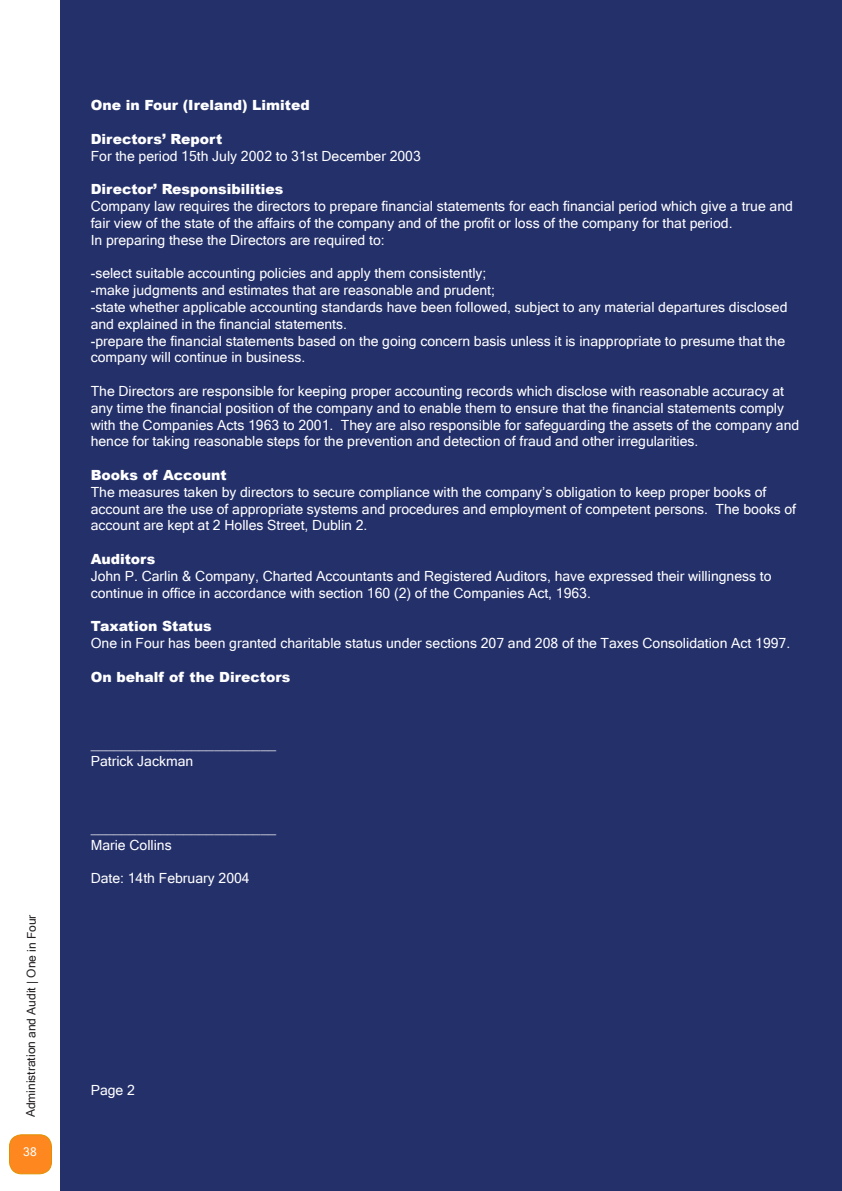
<style>
.page{position:relative;width:842px;height:1191px;background:#fff}
.page>*{position:absolute;margin:0;border:0;box-sizing:border-box;transform-origin:0 0}
.t1{font:14px/16.8px "Microsoft Sans Serif";color:#fff}
.t2{font:900 14px "Arial";color:#fff}
.t3{font:12px "Microsoft Sans Serif";letter-spacing:-.005em;color:#231f20}
.t4{font:12px "Microsoft Sans Serif";color:#fff}
</style>
<div class="page">
<div style="left:60px;top:0;width:782px;height:1190px;background:#243069"></div>
<svg style="left:9px;top:1134px;width:43px;height:39px;background:#fc902d"></svg>
<p class="t3" style="left:24px;top:1117px;width:204px;rotate:-90deg">Administration and Audit | One in Four</p>
<p class="t4" style="left:23px;top:1145px;width:15px">38</p>
<p class="t2" style="left:91px;top:95px;width:221px">One in Four (Ireland) Limited</p>
<p class="t2" style="left:91px;top:129px;width:133px">Directors’ Report</p>
<p class="t1" style="left:91px;top:147px;width:332px">For the period 15th July 2002 to 31st December 2003</p>
<p class="t2" style="left:91px;top:179px;width:194px">Director’ Responsibilities</p>
<p class="t1" style="left:91px;top:198px;width:704px">Company law requires the directors to prepare financial statements for each financial period which give a true and fair view of the state of the affairs of the company and of the profit or loss of the company for that period.<br>In preparing these the Directors are required to:</p>
<p class="t1" style="left:91px;top:265px;width:698px">-select suitable accounting policies and apply them consistently;<br>-make judgments and estimates that are reasonable and prudent;<br>-state whether applicable accounting standards have been followed, subject to any material departures disclosed and explained in the financial statements.<br>-prepare the financial statements based on the going concern basis unless it is inappropriate to presume that the company will continue in business.</p>
<p class="t1" style="left:91px;top:382px;width:710px">The Directors are responsible for keeping proper accounting records which disclose with reasonable accuracy at any time the financial position of the company and to enable them to ensure that the financial statements comply with the Companies Acts 1963 to 2001. They are also responsible for safeguarding the assets of the company and hence for taking reasonable steps for the prevention and detection of fraud and other irregularities.</p>
<p class="t2" style="left:91px;top:465px;width:138px">Books of Account</p>
<p class="t1" style="left:91px;top:483px;width:707px">The measures taken by directors to secure compliance with the company’s obligation to keep proper books of account are the use of appropriate systems and procedures and employment of competent persons. The books of account are kept at 2 Holles Street, Dublin 2.</p>
<p class="t2" style="left:91px;top:549px;width:66px">Auditors</p>
<p class="t1" style="left:91px;top:567px;width:682px">John P. Carlin &amp; Company, Charted Accountants and Registered Auditors, have expressed their willingness to continue in office in accordance with section 160 (2) of the Companies Act, 1963.</p>
<p class="t2" style="left:91px;top:616px;width:122px">Taxation Status</p>
<p class="t1" style="left:91px;top:634px;width:701px">One in Four has been granted charitable status under sections 207 and 208 of the Taxes Consolidation Act 1997.</p>
<p class="t2" style="left:91px;top:666px;width:201px">On behalf of the Directors</p>
<p class="t1" style="left:91px;top:735px;width:187px">________________________<br>Patrick Jackman</p>
<p class="t1" style="left:91px;top:819px;width:187px">________________________<br>Marie Collins</p>
<p class="t1" style="left:91px;top:870px;width:161px">Date: 14th February 2004</p>
<p class="t1" style="left:91px;top:1081px;width:46px">Page 2</p>
</div>
